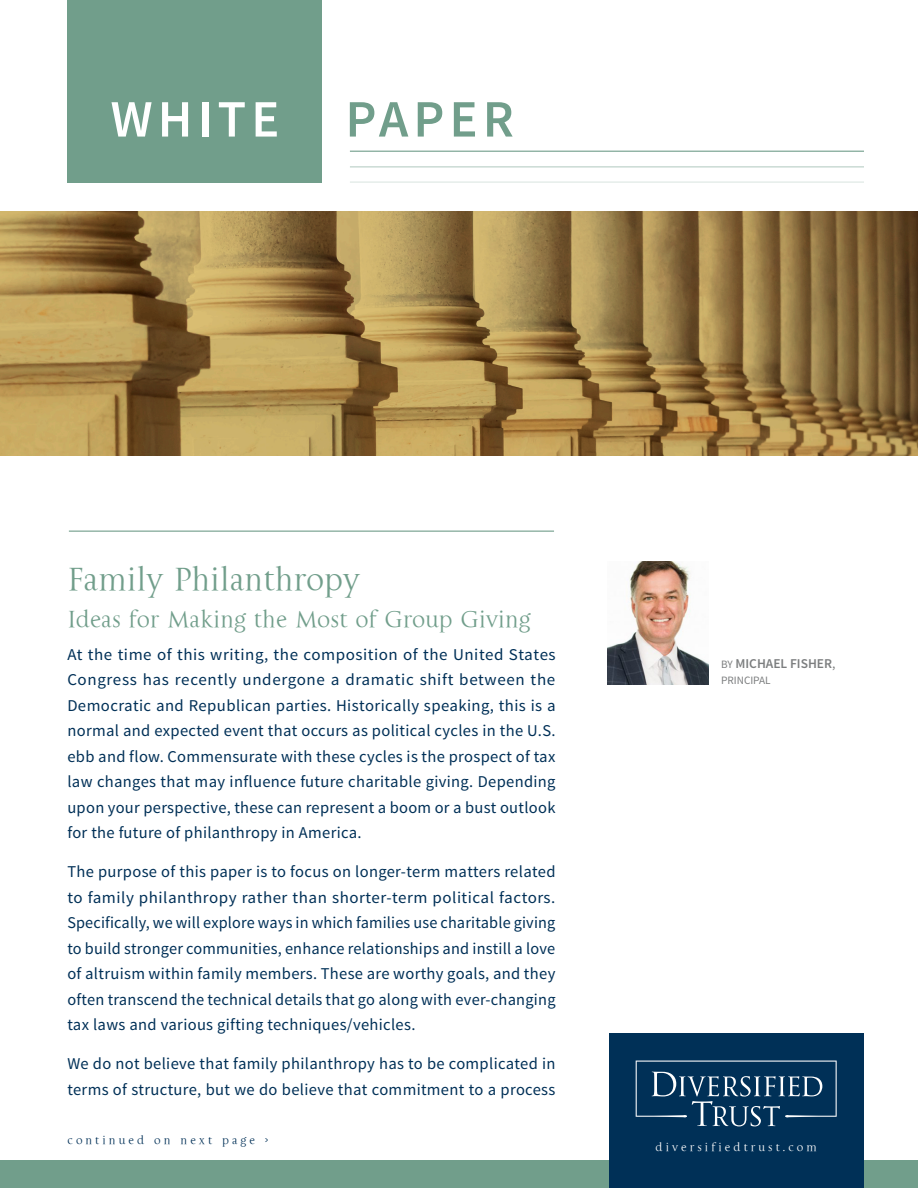
<style>
.page{position:relative;width:918px;height:1188px;background:#fff}
.page>*{position:absolute;margin:0;border:0;box-sizing:border-box;transform-origin:0 0}
.t1{font:600 52.5px "Source Sans Pro";letter-spacing:.1em;color:#fff}
.t2{font:600 52.5px "Source Sans Pro";letter-spacing:.1em;color:#719e8b}
.Article_Header{font:33px "La Gioconda OSTT";color:#719e8b}
.Article_Header-2{font:24px "La Gioconda OSTT";color:#719e8b}
.Body_Page1{font:16.5px/25.5px "Source Sans Pro";letter-spacing:.02em;color:#003057;text-align:justify}
.t3{font:600 13.5px "Source Sans Pro";color:#7c7e7f}
.t4{font:12px "La Gioconda OSTT";letter-spacing:.25em;color:#003057}
.t5{font:12px "La Gioconda OSTT";letter-spacing:.25em;color:#fff}
.t6{font:11.25px "Source Sans Pro";color:#7c7e7f}
.s1{font-weight:400;font-size:11.25px}
.s2{font-weight:400}
</style>
<div class="page">
<svg style="left:0;top:212px;width:918px;height:244px;background:#9f8048"></svg>
<hr style="left:69px;top:531px;width:485px;height:1px;background:#719e8b">
<div style="left:0;top:1161px;width:918px;height:27px;background:#719e8b"></div>
<div style="left:68px;top:0;width:254px;height:183px;background:#719e8b"></div>
<hr style="left:350px;top:151px;width:514px;height:1px;background:#719e8b">
<hr style="left:350px;top:166px;width:514px;height:1px;background:#719e8b">
<hr style="left:350px;top:182px;width:514px;height:1px;background:#719e8b">
<div style="left:609px;top:1034px;width:255px;height:154px;background:#003057"></div>
<svg style="left:636px;top:1061px;width:201px;height:65px"></svg>
<img style="left:608px;top:562px;width:101px;height:122px">
<p class="t1" style="left:111px;top:86px;width:170px">WHITE</p>
<p class="t2" style="left:346px;top:86px;width:170px">PAPER</p>
<p class="Article_Header" style="left:67px;top:560px;width:294px">Family Philanthropy</p>
<p class="Article_Header-2" style="left:67px;top:605px;width:465px">Ideas for Making the Most of Group Giving</p>
<p class="Body_Page1" style="left:67px;top:642px;width:490px">At the time of this writing, the composition of the United States Congress has recently undergone a dramatic shift between the Democratic and Republican parties. Historically speaking, this is a normal and expected event that occurs as political cycles in the U.S. ebb and flow. Commensurate with these cycles is the prospect of tax law changes that may influence future charitable giving. Depending upon your perspective, these can represent a boom or a bust outlook for the future of philanthropy in America.</p>
<p class="Body_Page1" style="left:67px;top:859px;width:490px">The purpose of this paper is to focus on longer-term matters related to family philanthropy rather than shorter-term political factors.<br>Specifically, we will explore ways in which families use charitable giving to build stronger communities, enhance relationships and instill a love of altruism within family members. These are worthy goals, and they often transcend the technical details that go along with ever-changing tax laws and various gifting techniques/vehicles.</p>
<p class="Body_Page1" style="left:67px;top:1051px;width:490px">We do not believe that family philanthropy has to be complicated in terms of structure, but we do believe that commitment to a process</p>
<p class="t4" style="left:68px;top:1133px;width:202px">continued on next page &gt;</p>
<p class="t3" style="left:721px;top:655px;width:116px"><span class="s1">BY</span> MICHAEL FISHER<span class="s2">,</span></p>
<p class="t6" style="left:721px;top:674px;width:51px">PRINCIPAL</p>
<p class="t5" style="left:656px;top:1140px;width:163px">diversifiedtrust.com</p>
</div>
